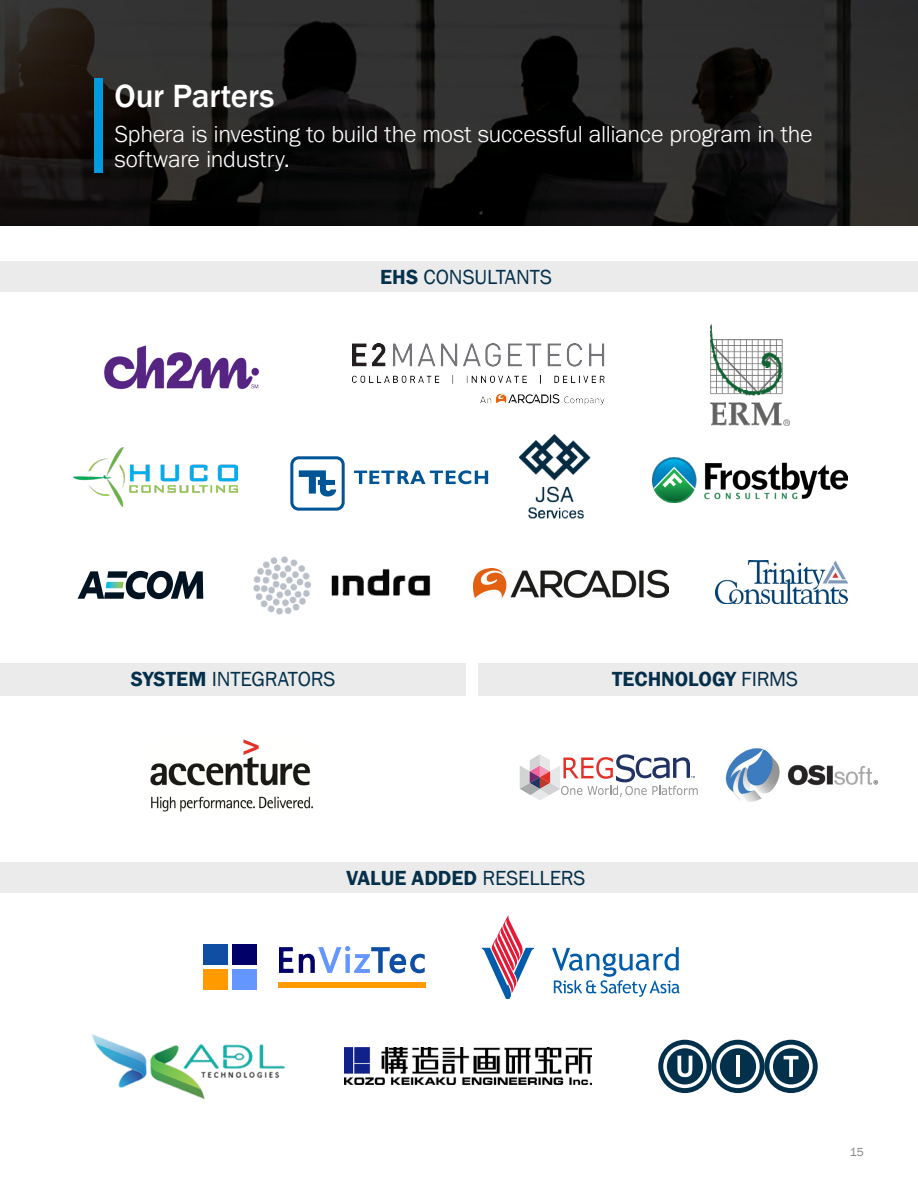
<style>
.page{position:relative;width:918px;height:1188px;background:#fff}
.page>*{position:absolute;margin:0;border:0;box-sizing:border-box;transform-origin:0 0}
.t1{font:500 33px "Franklin Gothic";letter-spacing:-.01em;color:#fff}
.Cover_title{font:300 24px/25.5px "Franklin Gothic URW";letter-spacing:-.005em;color:#fff}
.t2{font:21px "Franklin Gothic";letter-spacing:-.005em;color:#04304b}
.t3{font:600 21px "Franklin Gothic";color:#04304b}
.t4{font:600 21px "Franklin Gothic";color:#052f4b}
.t5{font:12px "Franklin Gothic";color:#808285}
.s1{font-weight:600}
.s2{font-weight:400}
</style>
<div class="page">
<img style="left:0;top:0;width:918px;height:226px">
<img style="left:474px;top:568px;width:195px;height:30px">
<img style="left:253px;top:557px;width:177px;height:57px">
<svg style="left:520px;top:754px;width:178px;height:46px"></svg>
<img style="left:93px;top:1035px;width:191px;height:63px">
<svg style="left:658px;top:1040px;width:54px;height:53px"></svg>
<svg style="left:663px;top:1045px;width:44px;height:43px"></svg>
<div style="left:667px;top:1048px;width:36px;height:36px;background:#03314c;border-radius:50%"></div>
<svg style="left:677px;top:1056px;width:15px;height:21px"></svg>
<svg style="left:711px;top:1040px;width:54px;height:53px"></svg>
<svg style="left:716px;top:1045px;width:44px;height:43px"></svg>
<div style="left:720px;top:1048px;width:36px;height:36px;background:#03314c;border-radius:50%"></div>
<hr style="left:736px;top:1056px;width:4px;height:21px;background:#fff">
<svg style="left:764px;top:1040px;width:54px;height:53px"></svg>
<svg style="left:769px;top:1045px;width:44px;height:43px"></svg>
<div style="left:773px;top:1048px;width:36px;height:36px;background:#03314c;border-radius:50%"></div>
<svg style="left:784px;top:1056px;width:15px;height:21px"></svg>
<img style="left:715px;top:561px;width:133px;height:43px">
<svg style="left:78px;top:570px;width:125px;height:30px"></svg>
<div style="left:94px;top:78px;width:9px;height:94px;background:#009bde"></div>
<div style="left:0;top:262px;width:918px;height:30px;background:#ebebeb"></div>
<div style="left:0;top:663px;width:466px;height:32px;background:#ebebeb"></div>
<div style="left:479px;top:663px;width:439px;height:32px;background:#ebebeb"></div>
<div style="left:0;top:862px;width:918px;height:31px;background:#ebebeb"></div>
<img style="left:104px;top:345px;width:156px;height:45px">
<img style="left:353px;top:344px;width:252px;height:62px">
<img style="left:710px;top:324px;width:80px;height:101px">
<img style="left:73px;top:447px;width:165px;height:59px">
<svg style="left:290px;top:456px;width:55px;height:55px"></svg>
<svg style="left:354px;top:470px;width:134px;height:14px"></svg>
<img style="left:520px;top:435px;width:71px;height:84px">
<img style="left:150px;top:739px;width:164px;height:73px">
<img style="left:725px;top:748px;width:154px;height:53px">
<div style="left:203px;top:945px;width:24px;height:20px;background:#0e4ea3"></div>
<div style="left:233px;top:945px;width:24px;height:20px;background:#000068"></div>
<div style="left:203px;top:969px;width:24px;height:20px;background:#ff9a00"></div>
<div style="left:233px;top:969px;width:24px;height:20px;background:#6496ff"></div>
<div style="left:278px;top:982px;width:148px;height:6px;background:#ff9a00"></div>
<svg style="left:279px;top:946px;width:146px;height:28px"></svg>
<img style="left:653px;top:458px;width:195px;height:44px">
<img style="left:344px;top:1048px;width:247px;height:37px">
<svg style="left:482px;top:915px;width:52px;height:84px"></svg>
<svg style="left:552px;top:947px;width:128px;height:50px"></svg>
<p class="t1" style="left:115px;top:76px;width:161px">Our Parters</p>
<p class="Cover_title" style="left:115px;top:120px;width:700px">Sphera is investing to build the most successful alliance program in the software industry.</p>
<p class="t2" style="left:380px;top:264px;width:173px"><span class="s1">EHS</span> CONSULTANTS</p>
<p class="t2" style="left:131px;top:666px;width:206px"><span class="s1">SYSTEM</span> INTEGRATORS</p>
<p class="t4" style="left:612px;top:666px;width:188px">TECHNOLOGY <span class="s2">FIRMS</span></p>
<p class="t3" style="left:347px;top:865px;width:241px">VALUE ADDED <span class="s2">RESELLERS</span></p>
<p class="t5" style="left:850px;top:1144px;width:16px">15</p>
</div>
